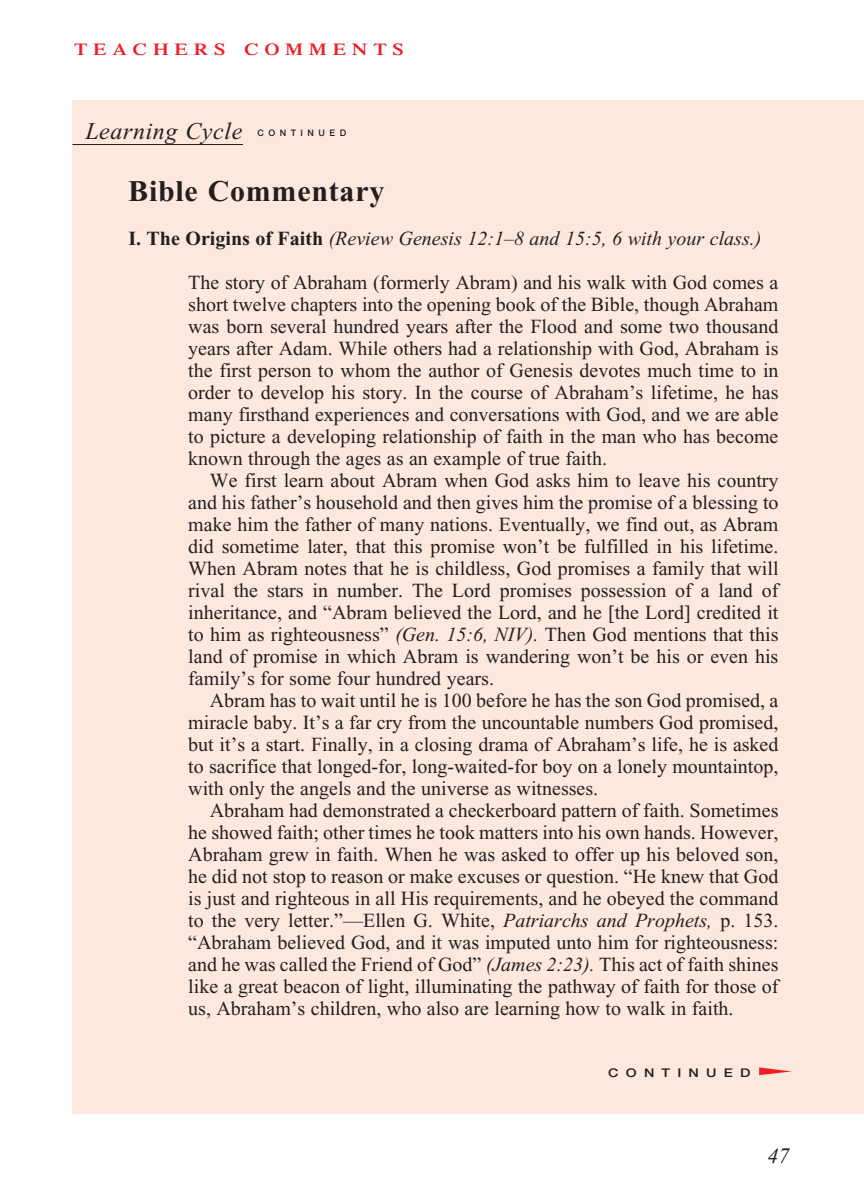
<style>
.page{position:relative;width:864px;height:1188px;background:#fff}
.page>*{position:absolute;margin:0;border:0;box-sizing:border-box;transform-origin:0 0}
.T_Aim_hang_indent{font:700 30px "Times New Roman";letter-spacing:.025em;color:#231f20}
.Main_Head__Small__Te{font:italic 24px "Times New Roman";letter-spacing:.025em;color:#231f20}
.t1{font:italic 22px "Times New Roman";color:#231f20}
.Objectives_Body_Text{font:20px/22px "Times New Roman";color:#231f20;text-align:justify}
.Roman_Numeral_Sub_He{font:italic 20px "Times New Roman";color:#231f20}
.t2{font:600 16.8px "Times";letter-spacing:.285em;color:#ee1e24;scale:1.2 1}
._01-Daily_head{font:500 12px "Helvetica Neue";letter-spacing:.5em;color:#231f20;scale:1.2 1}
.Main_Head__Small__Te-2{font:500 9px "Helvetica Neue";letter-spacing:.5em;color:#231f20}
.s1{font-weight:700;font-style:normal}
.s2{font-style:italic}
</style>
<div class="page">
<div style="left:73px;top:100px;width:791px;height:1013px;background:#fde8dd"></div>
<hr style="left:72px;top:144px;width:171px;height:1px;background:#231f20">
<svg style="left:759px;top:1067px;width:33px;height:8px"></svg>
<p class="t2" style="left:74px;top:39px;width:276px">TEACHERS COMMENTS</p>
<p class="Main_Head__Small__Te" style="left:85px;top:118px;width:159px">Learning Cycle</p>
<p class="Main_Head__Small__Te-2" style="left:257px;top:128px;width:90px">CONTINUED</p>
<p class="T_Aim_hang_indent" style="left:128px;top:174px;width:258px">Bible Commentary</p>
<p class="Roman_Numeral_Sub_He" style="left:128px;top:227px;width:635px"><span class="s1">I. The Origins of Faith</span> (Review Genesis 12:1–8 and 15:5, 6 with your class.)</p>
<p class="Objectives_Body_Text" style="left:188px;top:271px;width:592px">The story of Abraham (formerly Abram) and his walk with God comes a short twelve chapters into the opening book of the Bible, though Abraham was born several hundred years after the Flood and some two thousand years after Adam. While others had a relationship with God, Abraham is the first person to whom the author of Genesis devotes much time to in order to develop his story. In the course of Abraham’s lifetime, he has many firsthand experiences and conversations with God, and we are able to picture a developing relationship of faith in the man who has become known through the ages as an example of true faith.</p>
<p class="Objectives_Body_Text" style="left:188px;top:469px;width:592px;text-indent:22px">We first learn about Abram when God asks him to leave his country and his father’s household and then gives him the promise of a blessing to make him the father of many nations. Eventually, we find out, as Abram did sometime later, that this promise won’t be fulfilled in his lifetime.<br>When Abram notes that he is childless, God promises a family that will rival the stars in number. The Lord promises possession of a land of inheritance, and “Abram believed the Lord, and he [the Lord] credited it to him as righteousness” <span class="s2">(Gen. 15:6, NIV).</span> Then God mentions that this land of promise in which Abram is wandering won’t be his or even his family’s for some four hundred years.</p>
<p class="Objectives_Body_Text" style="left:188px;top:689px;width:592px;text-indent:22px">Abram has to wait until he is 100 before he has the son God promised, a miracle baby. It’s a far cry from the uncountable numbers God promised, but it’s a start. Finally, in a closing drama of Abraham’s life, he is asked to sacrifice that longed-for, long-waited-for boy on a lonely mountaintop, with only the angels and the universe as witnesses.</p>
<p class="Objectives_Body_Text" style="left:188px;top:799px;width:592px;text-indent:22px">Abraham had demonstrated a checkerboard pattern of faith. Sometimes he showed faith; other times he took matters into his own hands. However, Abraham grew in faith. When he was asked to offer up his beloved son, he did not stop to reason or make excuses or question. “He knew that God is just and righteous in all His requirements, and he obeyed the command to the very letter.”—Ellen G. White, <span class="s2">Patriarchs and Prophets,</span> p. 153. “Abraham believed God, and it was imputed unto him for righteousness: and he was called the Friend of God” <span class="s2">(James 2:23).</span> This act of faith shines like a great beacon of light, illuminating the pathway of faith for those of us, Abraham’s children, who also are learning how to walk in faith.</p>
<p class="_01-Daily_head" style="left:608px;top:1065px;width:120px">CONTINUED</p>
<p class="t1" style="left:767px;top:1144px;width:23px">47</p>
</div>
